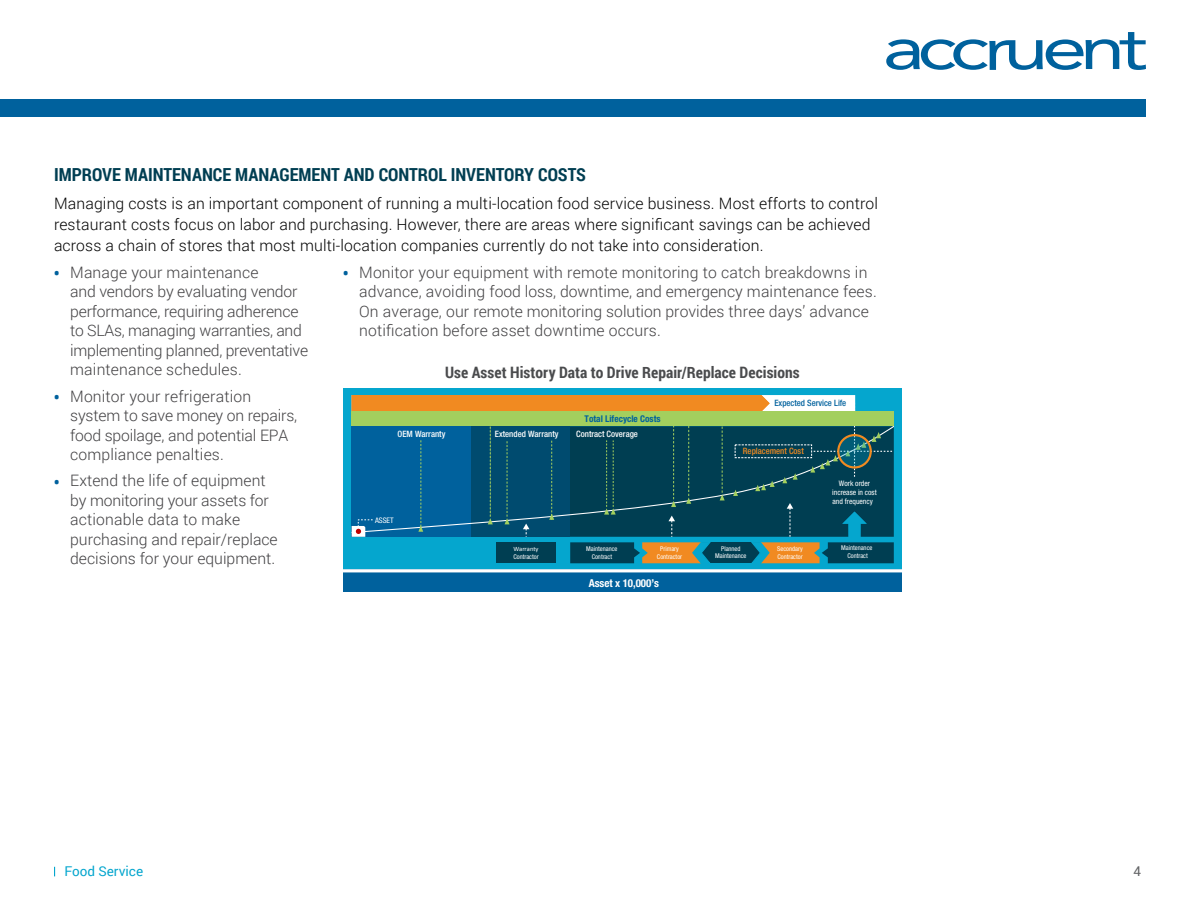
<style>
.page{position:relative;width:1200px;height:900px;background:#fff}
.page>*{position:absolute;margin:0;border:0;box-sizing:border-box;transform-origin:0 0}
.t1{font:700 18px "Roboto Condensed";color:#003e52}
.t2{font:300 15.75px/19.5px "Roboto";color:#414042}
.t3{font:300 15.75px/21px "Roboto";letter-spacing:.01em;color:#000}
.t4{font:700 15.75px "Roboto Condensed";letter-spacing:.005em;color:#4a4b4d}
.t5{font:13.5px "Roboto";color:#05a6ce}
.t6{font:13.5px "Roboto";color:#636466}
.t7{font:700 condensed 10.95px "Helvetica Neue";letter-spacing:-.005em;color:#fff}
.t8{font:700 condensed 9.3px "Helvetica Neue";color:#00619d}
.t9{font:500 condensed 8.7px "Helvetica Neue";color:#fff}
.t10{font:500 condensed 8.7px "Helvetica Neue";letter-spacing:-.005em;color:#00619d}
.t11{font:500 condensed 8.7px "Helvetica Neue";color:#f18a21}
.t12{font:condensed 7.65px/9.1px "Helvetica Neue";color:#fff;text-align:center}
.t13{font:condensed 6.6px/7.6px "Helvetica Neue";color:#fff;text-align:center}
.t14{font:6.6px "Calibri";letter-spacing:-.005em;color:#fff}
.s1{font-weight:900;color:#00619d}
</style>
<div class="page">
<svg style="left:886px;top:32px;width:260px;height:38px"></svg>
<div style="left:0;top:99px;width:1146px;height:17px;background:#00619d"></div>
<div style="left:343px;top:566px;width:559px;height:25px;background:#00619d"></div>
<div style="left:343px;top:389px;width:559px;height:180px;background:#05a6ce"></div>
<hr style="left:343px;top:569px;width:559px;height:3px;background:#fff">
<svg style="left:352px;top:395px;width:542px;height:169px;background:#245f6d"></svg>
<div style="left:352px;top:412px;width:542px;height:14px;background:#a3cf5e"></div>
<p class="t1" style="left:54px;top:162px;width:534px">IMPROVE MAINTENANCE MANAGEMENT AND CONTROL INVENTORY COSTS</p>
<p class="t3" style="left:54px;top:192px;width:825px">Managing costs is an important component of running a multi-location food service business. Most efforts to control restaurant costs focus on labor and purchasing. However, there are areas where significant savings can be achieved across a chain of stores that most multi-location companies currently do not take into consideration.</p>
<p class="t2" style="left:359px;top:262px;width:519px;text-indent:-16px"><span class="s1">•</span> Monitor your equipment with remote monitoring to catch breakdowns in advance, avoiding food loss, downtime, and emergency maintenance fees.<br>On average, our remote monitoring solution provides three days’ advance notification before asset downtime occurs.</p>
<p class="t2" style="left:70px;top:262px;width:239px;text-indent:-16px"><span class="s1">•</span> Manage your maintenance<br>and vendors by evaluating vendor performance, requiring adherence to SLAs, managing warranties, and implementing planned, preventative maintenance schedules.</p>
<p class="t2" style="left:70px;top:386px;width:229px;text-indent:-16px"><span class="s1">•</span> Monitor your refrigeration system to save money on repairs, food spoilage, and potential EPA compliance penalties.</p>
<p class="t2" style="left:70px;top:470px;width:209px;text-indent:-16px"><span class="s1">•</span> Extend the life of equipment by monitoring your assets for actionable data to make purchasing and repair/replace decisions for your equipment.</p>
<p class="t4" style="left:445px;top:362px;width:356px">Use Asset History Data to Drive Repair/Replace Decisions</p>
<p class="t10" style="left:774px;top:398px;width:73px">Expected Service Life</p>
<p class="t8" style="left:585px;top:413px;width:78px">Total Lifecycle Costs</p>
<p class="t9" style="left:398px;top:429px;width:49px">OEM Warranty</p>
<p class="t9" style="left:495px;top:429px;width:65px">Extended Warranty</p>
<p class="t9" style="left:576px;top:429px;width:63px">Contract Coverage</p>
<p class="t11" style="left:743px;top:446px;width:62px">Replacement Cost</p>
<p class="t12" style="left:832px;top:479px;width:46px">Work order increase in cost and frequency</p>
<p class="t12" style="left:375px;top:515px;width:20px">ASSET</p>
<p class="t13" style="left:841px;top:544px;width:33px">Maintenance<br>Contract</p>
<p class="t13" style="left:715px;top:544px;width:33px">Planned<br>Maintenance</p>
<p class="t13" style="left:777px;top:545px;width:27px;text-align:left">Secondary<br>Contractor</p>
<p class="t13" style="left:586px;top:545px;width:33px">Maintenance<br>Contract</p>
<p class="t13" style="left:657px;top:545px;width:27px">Primary<br>Contractor</p>
<p class="t14" style="left:513px;top:545px;width:27px">Warranty</p>
<p class="t13" style="left:513px;top:552px;width:27px">Contractor</p>
<p class="t7" style="left:589px;top:576px;width:72px">Asset x 10,000’s</p>
<p class="t5" style="left:64px;top:862px;width:80px">Food Service</p>
<p class="t6" style="left:1133px;top:862px;width:9px">4</p>
</div>
